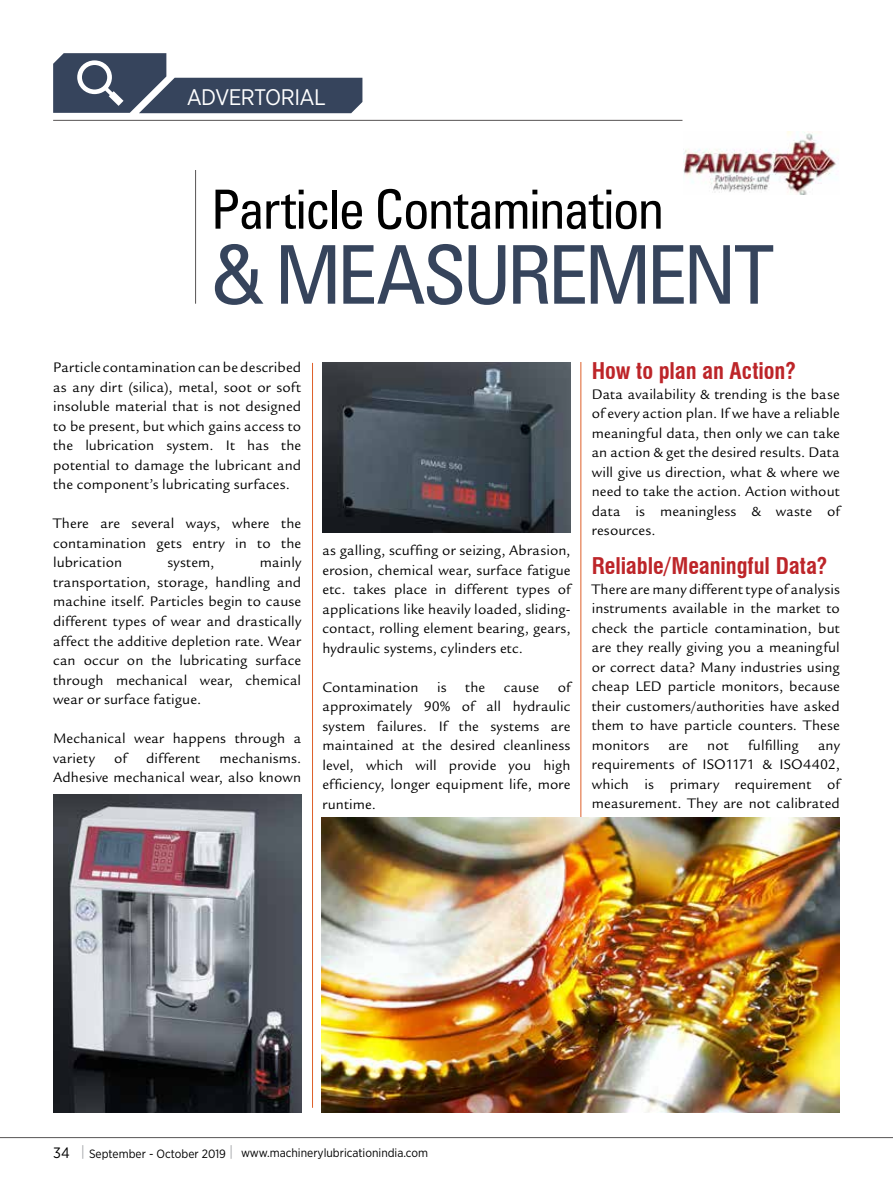
<style>
.page{position:relative;width:893px;height:1191px;background:#fff}
.page>*{position:absolute;margin:0;border:0;box-sizing:border-box;transform-origin:0 0}
.t1{font:condensed 81px "Univers LT Std";letter-spacing:-.05em;color:#36445c}
.t2{font:condensed 54px "Univers LT Std";letter-spacing:-.04em;color:#000}
.t3{font:700 condensed 22.5px "Swiss 721 BT";color:#bd2529}
.t4{font:22.5px "Gotham Narrow";letter-spacing:-.025em;color:#fff}
.t5{font:15px/19.5px "Legacy Sans Std";letter-spacing:.01em;color:#000;text-align:justify}
.t6{font:12px "Gotham Narrow";color:#000}
.s1{font-size:15px}
.s2{font-size:15px;color:#a7a9ac}
</style>
<div class="page">
<hr style="left:0;top:1137px;width:893px;height:1px;background:#575454">
<hr style="left:53px;top:120px;width:629px;height:1px;background:#575454">
<hr style="left:195px;top:170px;width:1px;height:134px;background:#575454">
<hr style="left:312px;top:363px;width:1px;height:744px;background:#de5f28">
<hr style="left:580px;top:362px;width:1px;height:745px;background:#de5f28">
<img style="left:322px;top:363px;width:248px;height:169px">
<img style="left:322px;top:818px;width:517px;height:294px">
<img style="left:53px;top:794px;width:248px;height:318px">
<img style="left:683px;top:132px;width:153px;height:63px">
<svg style="left:53px;top:53px;width:309px;height:60px"></svg>
<h3 class="t4" style="left:187px;top:83px;width:141px">ADVERTORIAL</h3>
<h2 class="t2" style="left:210px;top:175px;width:455px">Particle Contamination</h2>
<h1 class="t1" style="left:210px;top:223px;width:565px">&amp; MEASUREMENT</h1>
<p class="t5" style="left:53px;top:358px;width:250px">Particle contamination can be described as any dirt (silica), metal, soot or soft insoluble material that is not designed to be present, but which gains access to the lubrication system. It has the potential to damage the lubricant and the component’s lubricating surfaces.</p>
<p class="t5" style="left:53px;top:514px;width:250px">There are several ways, where the contamination gets entry in to the lubrication</p>
<p class="t5" style="left:53px;top:553px;width:250px;text-indent:207px">mainly transportation, storage, handling and machine itself. Particles begin to cause different types of wear and drastically affect the additive depletion rate. Wear can occur on the lubricating surface through mechanical wear, chemical wear or surface fatigue.</p>
<p class="t5" style="left:53px;top:728px;width:250px">Mechanical wear happens through a variety</p>
<p class="t5" style="left:168px;top:553px;width:48px">system,</p>
<p class="t5" style="left:114px;top:748px;width:14px">of</p>
<p class="t5" style="left:146px;top:748px;width:55px">different</p>
<p class="t5" style="left:53px;top:748px;width:250px;text-align:right">mechanisms.<br>Adhesive mechanical wear, also known</p>
<p class="t5" style="left:322px;top:541px;width:250px">as galling, scuffing or seizing, Abrasion, erosion, chemical wear, surface fatigue etc. takes place in different types of applications like heavily loaded, sliding&shy;contact, rolling element bearing, gears, hydraulic systems, cylinders etc.</p>
<p class="t5" style="left:322px;top:677px;width:250px">Contamination is the cause of approximately 90% of all hydraulic system failures. If the systems are maintained at the desired cleanliness level, which will provide you high efficiency, longer equipment life, more runtime.</p>
<h3 class="t3" style="left:592px;top:357px;width:206px">How to plan an Action?</h3>
<p class="t5" style="left:592px;top:384px;width:250px">Data availability &amp; trending is the base of every action plan. If we have a reliable meaningful data, then only we can take an action &amp; get the desired results. Data will give us direction, what &amp; where we need to take the action. Action without data is meaningless &amp; waste of resources.</p>
<h3 class="t3" style="left:592px;top:552px;width:237px">Reliable/Meaningful Data?</h3>
<p class="t5" style="left:592px;top:579px;width:250px">There are many different type of analysis instruments available in the market to check the particle contamination, but are they really giving you a meaningful or correct data? Many industries using cheap LED particle monitors, because their customers/authorities have asked them to have particle counters. These monitors</p>
<p class="t5" style="left:668px;top:735px;width:21px">are</p>
<p class="t5" style="left:707px;top:735px;width:23px">not</p>
<p class="t5" style="left:748px;top:735px;width:52px">fulfilling</p>
<p class="t5" style="left:592px;top:735px;width:250px;text-indent:226px">any requirements of ISO1171 &amp; ISO4402, which is primary requirement of measurement. They are not calibrated</p>
<p class="t6" style="left:53px;top:1145px;width:376px"><span class="s1">34</span> <span class="s2">|</span> September - October 2019 <span class="s2">|</span> www.machinerylubricationindia.com</p>
</div>
